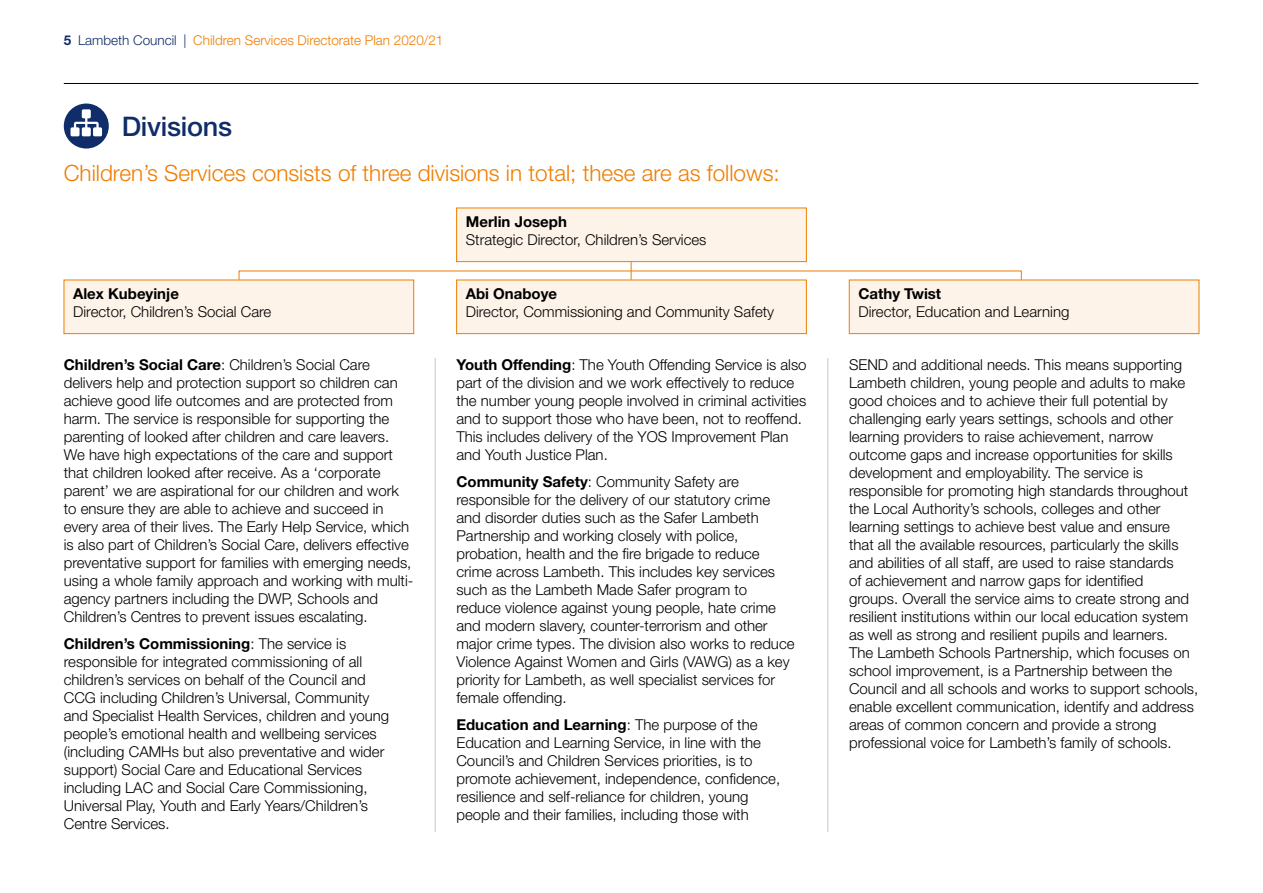
<style>
.page{position:relative;width:1263px;height:893px;background:#fff}
.page>*{position:absolute;margin:0;border:0;box-sizing:border-box;transform-origin:0 0}
.Heading_01{font:500 27px "Helvetica Neue";letter-spacing:-.01em;color:#102d69}
.Standfirst{font:300 22.5px "Helvetica Neue";color:#ef7d00}
.Text_10_12pt{font:300 15px/18px "Helvetica Neue";color:#000}
.Table_text{font:300 15px/18px "Helvetica Neue";color:#000}
.t1{font:300 13.5px "Helvetica Neue";color:#ef7d00}
.s1{font-weight:700;color:#102d69}
.s2{color:#102d69}
.s3{font-weight:700}
</style>
<div class="page">
<hr style="left:435px;top:358px;width:1px;height:474px;background:#c6c6c6">
<hr style="left:827px;top:358px;width:1px;height:474px;background:#c6c6c6">
<div style="left:64px;top:104px;width:45px;height:45px;background:#102d69;border-radius:50%"></div>
<svg style="left:71px;top:109px;width:31px;height:27px"></svg>
<div style="left:457px;top:208px;width:349px;height:54px;background:#fef3e8"></div>
<div style="left:456px;top:208px;width:350px;height:54px;border:1px solid #ef7d00"></div>
<div style="left:64px;top:280px;width:350px;height:54px;background:#fef3e8"></div>
<div style="left:64px;top:280px;width:350px;height:54px;border:1px solid #ef7d00"></div>
<div style="left:457px;top:280px;width:349px;height:54px;background:#fef3e8"></div>
<div style="left:456px;top:280px;width:350px;height:54px;border:1px solid #ef7d00"></div>
<div style="left:849px;top:280px;width:350px;height:54px;background:#fef3e8"></div>
<div style="left:849px;top:280px;width:350px;height:54px;border:1px solid #ef7d00"></div>
<svg style="left:631px;top:262px;width:1px;height:16px"></svg>
<hr style="left:64px;top:83px;width:1134px;height:1px;background:#000">
<p class="t1" style="left:64px;top:32px;width:381px"><span class="s1">5</span> <span class="s2">Lambeth Council |</span> Children Services Directorate Plan 2020/21</p>
<p class="Heading_01" style="left:122px;top:110px;width:112px">Divisions</p>
<p class="Standfirst" style="left:64px;top:159px;width:717px">Children’s Services consists of three divisions in total; these are as follows:</p>
<p class="Table_text" style="left:466px;top:213px;width:242px"><span class="s3">Merlin Joseph<br></span>Strategic Director, Children’s Services</p>
<p class="Table_text" style="left:73px;top:285px;width:200px"><span class="s3">Alex Kubeyinje<br></span>Director, Children’s Social Care</p>
<p class="Table_text" style="left:466px;top:285px;width:310px"><span class="s3">Abi Onaboye<br></span>Director, Commissioning and Community Safety</p>
<p class="Table_text" style="left:858px;top:285px;width:212px"><span class="s3">Cathy Twist<br></span>Director, Education and Learning</p>
<p class="Text_10_12pt" style="left:64px;top:355px;width:351px"><span class="s3">Children’s Social Care</span>: Children’s Social Care delivers help and protection support so children can achieve good life outcomes and are protected from harm. The service is responsible for supporting the parenting of looked after children and care leavers.<br>We have high expectations of the care and support that children looked after receive. As a ‘corporate parent’ we are aspirational for our children and work to ensure they are able to achieve and succeed in every area of their lives. The Early Help Service, which is also part of Children’s Social Care, delivers effective preventative support for families with emerging needs, using a whole family approach and working with multi&shy;agency partners including the DWP, Schools and Children’s Centres to prevent issues escalating.</p>
<p class="Text_10_12pt" style="left:64px;top:634px;width:327px"><span class="s3">Children’s Commissioning</span>: The service is responsible for integrated commissioning of all children’s services on behalf of the Council and CCG including Children’s Universal, Community and Specialist Health Services, children and young people’s emotional health and wellbeing services (including CAMHs but also preventative and wider support) Social Care and Educational Services including LAC and Social Care Commissioning, Universal Play, Youth and Early Years/Children’s Centre Services.</p>
<p class="Text_10_12pt" style="left:456px;top:355px;width:352px"><span class="s3">Youth Offending</span>: The Youth Offending Service is also part of the division and we work effectively to reduce the number young people involved in criminal activities and to support those who have been, not to reoffend.<br>This includes delivery of the YOS Improvement Plan and Youth Justice Plan.</p>
<p class="Text_10_12pt" style="left:456px;top:472px;width:340px"><span class="s3">Community Safety</span>: Community Safety are responsible for the delivery of our statutory crime and disorder duties such as the Safer Lambeth Partnership and working closely with police, probation, health and the fire brigade to reduce crime across Lambeth. This includes key services such as the Lambeth Made Safer program to reduce violence against young people, hate crime and modern slavery, counter-terrorism and other major crime types. The division also works to reduce Violence Against Women and Girls (VAWG) as a key priority for Lambeth, as well specialist services for female offending.</p>
<p class="Text_10_12pt" style="left:456px;top:715px;width:325px"><span class="s3">Education and Learning</span>: The purpose of the Education and Learning Service, in line with the Council’s and Children Services priorities, is to promote achievement, independence, confidence, resilience and self-reliance for children, young people and their families, including those with</p>
<p class="Text_10_12pt" style="left:849px;top:355px;width:351px">SEND and additional needs. This means supporting Lambeth children, young people and adults to make good choices and to achieve their full potential by challenging early years settings, schools and other learning providers to raise achievement, narrow outcome gaps and increase opportunities for skills development and employability. The service is responsible for promoting high standards throughout the Local Authority’s schools, colleges and other learning settings to achieve best value and ensure that all the available resources, particularly the skills and abilities of all staff, are used to raise standards<br>of achievement and narrow gaps for identified<br>groups. Overall the service aims to create strong and resilient institutions within our local education system as well as strong and resilient pupils and learners.<br>The Lambeth Schools Partnership, which focuses on school improvement, is a Partnership between the Council and all schools and works to support schools, enable excellent communication, identify and address areas of common concern and provide a strong professional voice for Lambeth’s family of schools.</p>
</div>
